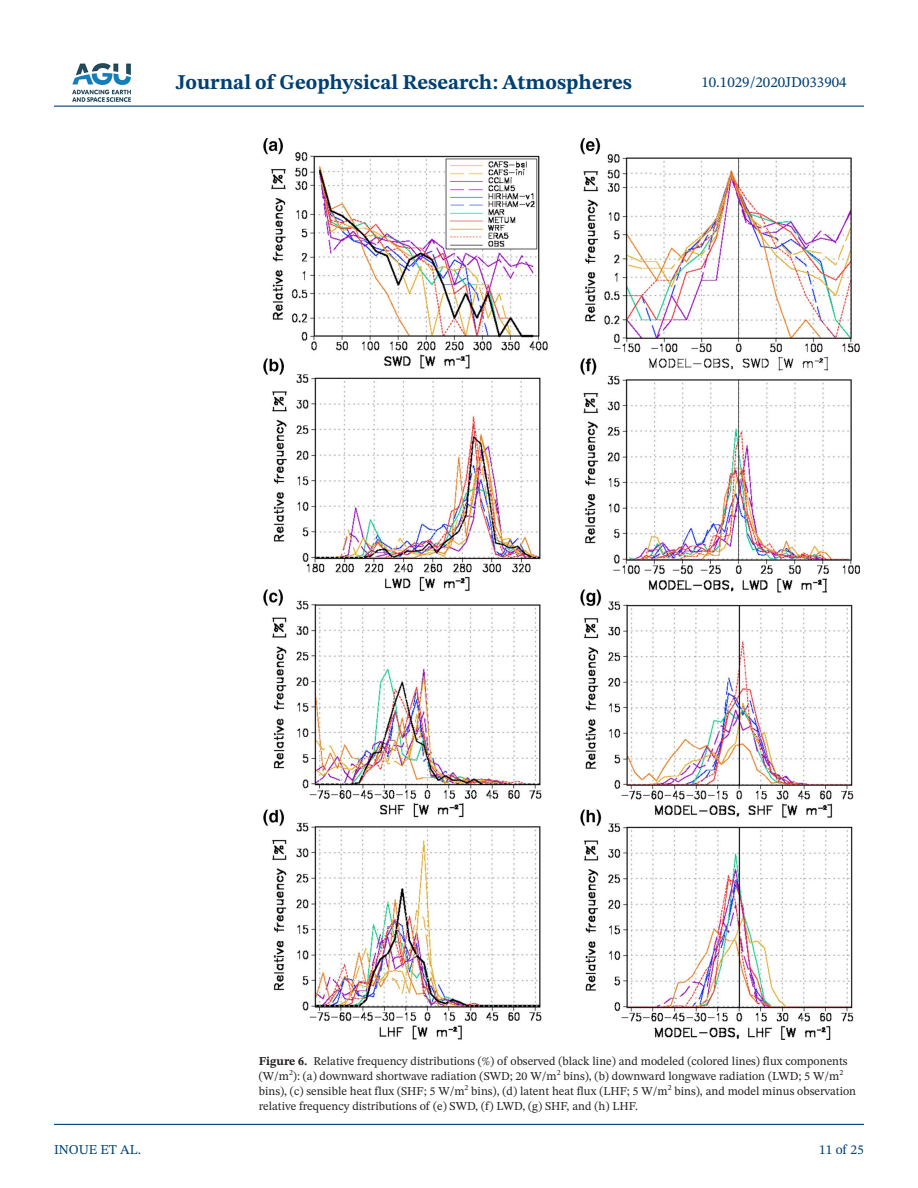
<style>
.page{position:relative;width:918px;height:1188px;background:#fff}
.page>*{position:absolute;margin:0;border:0;box-sizing:border-box;transform-origin:0 0}
.t1{font:700 21px "STIX Two Text";color:#004073}
.t2{font:15px "STIX Two Text";color:#004073}
.t3{font:13.5px "STIX Two Text";color:#004073}
.t4{font:12px/15px "STIX Two Text";color:#231f20}
.t5{font:7.8px "STIX Two Text";color:#231f20}
.s1{font-weight:700}
</style>
<div class="page">
<hr style="left:54px;top:106px;width:810px;height:1px;background:#004073">
<hr style="left:54px;top:1124px;width:810px;height:1px;background:#004073">
<img style="left:72px;top:63px;width:59px;height:39px">
<img style="left:263px;top:138px;width:597px;height:902px">
<h1 class="t1" style="left:176px;top:67px;width:458px">Journal of Geophysical Research: Atmospheres</h1>
<p class="t2" style="left:701px;top:72px;width:147px">10.1029/2020JD033904</p>
<p class="t3" style="left:54px;top:1140px;width:89px">INOUE ET AL.</p>
<p class="t4" style="left:259px;top:1054px;width:590px"><span class="s1">Figure 6.</span> Relative frequency distributions (%) of observed (black line) and modeled (colored lines) flux components (W/m<sup>2</sup>): (a) downward shortwave radiation (SWD; 20 W/m<sup>2</sup> bins), (b) downward longwave radiation (LWD; 5 W/m<sup>2 </sup>bins), (c) sensible heat flux (SHF; 5 W/m<sup>2</sup> bins), (d) latent heat flux (LHF; 5 W/m</p>
<p class="t5" style="left:668px;top:1082px;width:5px">2</p>
<p class="t4" style="left:675px;top:1084px;width:183px">bins), and model minus observation</p>
<p class="t4" style="left:259px;top:1099px;width:381px">relative frequency distributions of (e) SWD, (f) LWD, (g) SHF, and (h) LHF.</p>
<p class="t3" style="left:819px;top:1140px;width:46px">11 of 25</p>
</div>
